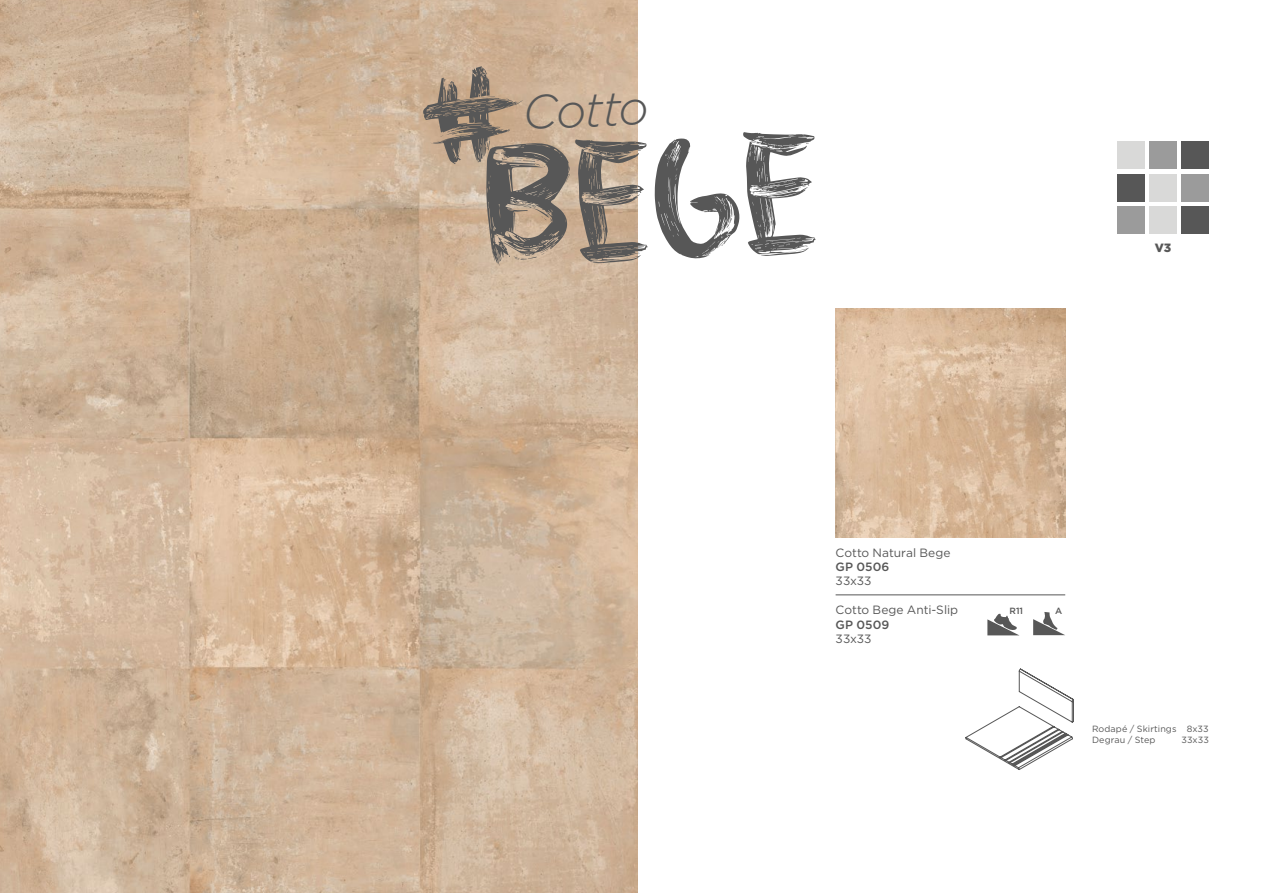
<style>
.page{position:relative;width:1263px;height:893px;background:#fff}
.page>*{position:absolute;margin:0;border:0;box-sizing:border-box;transform-origin:0 0}
.t1{font:200.85px "Plume";color:#575757}
.t2{font:italic 300 47.55px "Gotham HTF";color:#575757}
.t3{font:12px "Gotham HTF";color:#575757}
.t4{font:500 12px "Gotham HTF";letter-spacing:.005em;color:#575757}
.t5{font:900 12px "Gotham HTF";color:#575757}
.t6{font:9px/10.8px "Gotham HTF";letter-spacing:.01em;color:#575757}
.t7{font:500 9px "Gotham HTF";color:#575757}
</style>
<div class="page">
<img style="left:0;top:0;width:638px;height:893px">
<img style="left:836px;top:308px;width:229px;height:230px">
<div style="left:1117px;top:142px;width:27px;height:27px;background:#d9d9d8"></div>
<div style="left:1149px;top:142px;width:27px;height:27px;background:#9b9b9b"></div>
<div style="left:1182px;top:142px;width:27px;height:27px;background:#575757"></div>
<div style="left:1117px;top:174px;width:27px;height:27px;background:#575757"></div>
<div style="left:1149px;top:174px;width:27px;height:27px;background:#d9d9d8"></div>
<div style="left:1182px;top:174px;width:27px;height:27px;background:#9b9b9b"></div>
<div style="left:1117px;top:207px;width:27px;height:27px;background:#9b9b9b"></div>
<div style="left:1149px;top:207px;width:27px;height:27px;background:#d9d9d8"></div>
<div style="left:1182px;top:207px;width:27px;height:27px;background:#575757"></div>
<hr style="left:836px;top:595px;width:229px;height:1px;background:#575757">
<svg style="left:965px;top:668px;width:109px;height:102px"></svg>
<svg style="left:987px;top:613px;width:32px;height:22px"></svg>
<svg style="left:1033px;top:612px;width:32px;height:23px"></svg>
<h1 class="t1" style="left:419px;top:30px;width:109px">#</h1>
<h2 class="t2" style="left:521px;top:87px;width:128px;rotate:-3deg">Cotto</h2>
<h1 class="t1" style="left:479px;top:112px;width:337px;rotate:-3deg">Bege</h1>
<p class="t5" style="left:1155px;top:241px;width:18px">V3</p>
<p class="t3" style="left:836px;top:546px;width:116px">Cotto Natural Bege</p>
<p class="t4" style="left:836px;top:560px;width:55px">GP 0506</p>
<p class="t3" style="left:836px;top:574px;width:37px">33x33</p>
<p class="t3" style="left:836px;top:603px;width:124px">Cotto Bege Anti-Slip</p>
<p class="t4" style="left:836px;top:617px;width:55px">GP 0509</p>
<p class="t3" style="left:836px;top:632px;width:37px">33x33</p>
<p class="t7" style="left:1009px;top:605px;width:15px">R11</p>
<p class="t7" style="left:1055px;top:605px;width:9px">A</p>
<p class="t6" style="left:1092px;top:723px;width:118px">Rodapé / Skirtings 8x33<br>Degrau / Step</p>
<p class="t6" style="left:1181px;top:734px;width:29px">33x33</p>
</div>
